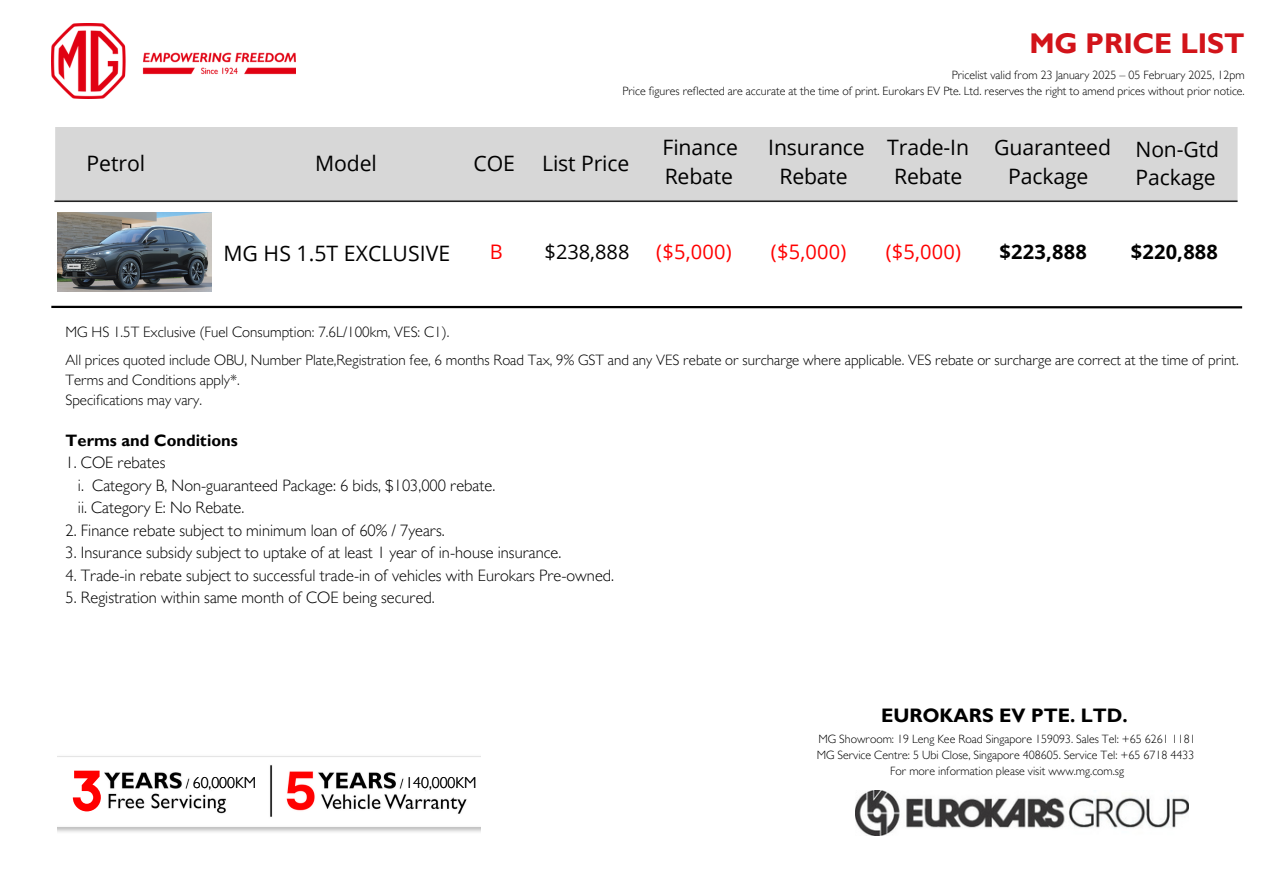
<style>
.page{position:relative;width:1263px;height:894px;background:#fff}
.page>*{position:absolute;margin:0;border:0;box-sizing:border-box;transform-origin:0 0}
.t1{font:700 28.5px "Gill Sans MT Std";color:#d2141a}
.t2{font:21.15px "Open Sans";letter-spacing:-.005em;color:#000}
.t3{font:20.1px "Open Sans";letter-spacing:.01em;color:#f00}
.t4{font:700 20.1px "Open Sans";letter-spacing:.01em;color:#000}
.t5{font:20.1px "Open Sans";color:#000}
.t6{font:700 19.5px "Gill Sans MT Std";color:#000}
.t7{font:300 16.5px/22.5px "Gill Sans MT Std";color:#000}
.t8{font:700 16.5px "Gill Sans MT Std";color:#000}
.t9{font:300 15.75px "Gill Sans MT Std";color:#000}
.t10{font:300 15px/20.2px "Gill Sans MT Std";color:#000}
.t11{font:300 12px "Gill Sans MT Std";color:#000}
</style>
<div class="page">
<img style="left:856px;top:790px;width:333px;height:45px">
<img style="left:51px;top:24px;width:244px;height:74px">
<img style="left:51px;top:128px;width:1192px;height:181px">
<hr style="left:51px;top:306px;width:1191px;height:2px;background:#000">
<img style="left:57px;top:212px;width:154px;height:79px">
<img style="left:57px;top:756px;width:423px;height:76px">
<div style="left:69px;top:768px;width:35px;height:43px;background:#fff"></div>
<svg style="left:73px;top:770px;width:28px;height:41px"></svg>
<div style="left:191px;top:777px;width:67px;height:12px;background:#fff"></div>
<div style="left:406px;top:777px;width:66px;height:12px;background:#fff"></div>
<p class="t1" style="left:1029px;top:33px;width:217px">MG PRICE LIST</p>
<h5 class="t11" style="left:952px;top:70px;width:295px">Pricelist valid from 23 January 2025 – 05 February 2025, 12pm</h5>
<h5 class="t11" style="left:622px;top:86px;width:624px">Price figures reflected are accurate at the time of print. Eurokars EV Pte. Ltd. reserves the right to amend prices without prior notice.</h5>
<p class="t2" style="left:87px;top:148px;width:60px">Petrol</p>
<p class="t2" style="left:315px;top:148px;width:63px">Model</p>
<p class="t2" style="left:474px;top:148px;width:43px">COE</p>
<p class="t2" style="left:542px;top:148px;width:89px">List Price</p>
<p class="t2" style="left:662px;top:133px;width:77px">Finance</p>
<h3 class="t2" style="left:665px;top:162px;width:70px">Rebate</h3>
<h3 class="t2" style="left:768px;top:133px;width:98px">Insurance</h3>
<h1 class="t2" style="left:779px;top:162px;width:70px">Rebate</h1>
<h3 class="t2" style="left:887px;top:133px;width:83px">Trade-In</h3>
<h3 class="t2" style="left:894px;top:162px;width:70px">Rebate</h3>
<h3 class="t2" style="left:994px;top:133px;width:118px">Guaranteed</h3>
<h3 class="t2" style="left:1008px;top:162px;width:82px">Package</h3>
<h3 class="t2" style="left:1135px;top:134px;width:85px">Non-Gtd</h3>
<h3 class="t2" style="left:1135px;top:163px;width:82px">Package</h3>
<h3 class="t2" style="left:223px;top:238px;width:228px">MG HS 1.5T EXCLUSIVE</h3>
<h3 class="t3" style="left:656px;top:237px;width:77px">($5,000)</h3>
<h3 class="t3" style="left:771px;top:237px;width:77px">($5,000)</h3>
<p class="t3" style="left:886px;top:237px;width:77px">($5,000)</p>
<h1 class="t4" style="left:1000px;top:237px;width:89px">$223,888</h1>
<p class="t4" style="left:1131px;top:237px;width:89px">$220,888</p>
<h3 class="t3" style="left:490px;top:237px;width:14px">B</h3>
<h3 class="t5" style="left:545px;top:237px;width:86px">$238,888</h3>
<h3 class="t10" style="left:66px;top:324px;width:385px">MG HS 1.5T Exclusive (Fuel Consumption: 7.6L/100km, VES: C1).</h3>
<h5 class="t10" style="left:66px;top:352px;width:1175px">All prices quoted include OBU, Number Plate,Registration fee, 6 months Road Tax, 9% GST and any VES rebate or surcharge where applicable. VES rebate or surcharge are correct at the time of print.<br>Terms and Conditions apply*.<br>Specifications may vary.</h5>
<h3 class="t8" style="left:66px;top:434px;width:174px">Terms and Conditions</h3>
<h3 class="t7" style="left:78px;top:453px;width:419px;text-indent:-12px">1. COE rebates<br>i. Category B, Non-guaranteed Package: 6 bids, $103,000 rebate. ii. Category E: No Rebate.</h3>
<h3 class="t7" style="left:66px;top:521px;width:381px">2. Finance rebate subject to minimum loan of 60% / 7years.</h3>
<h3 class="t7" style="left:66px;top:543px;width:497px">3. Insurance subsidy subject to uptake of at least 1 year of in-house insurance.</h3>
<h3 class="t7" style="left:66px;top:566px;width:550px">4. Trade-in rebate subject to successful trade-in of vehicles with Eurokars Pre-owned.</h3>
<h3 class="t7" style="left:66px;top:588px;width:371px">5. Registration within same month of COE being secured.</h3>
<h3 class="t9" style="left:193px;top:777px;width:65px">60,000KM</h3>
<h3 class="t9" style="left:405px;top:777px;width:73px">140,000KM</h3>
<h3 class="t6" style="left:881px;top:708px;width:248px">EUROKARS EV PTE. LTD.</h3>
<h3 class="t11" style="left:818px;top:735px;width:379px">MG Showroom: 19 Leng Kee Road Singapore 159093. Sales Tel: +65 6261 1181</h3>
<h2 class="t11" style="left:817px;top:751px;width:379px">MG Service Centre: 5 Ubi Close, Singapore 408605. Service Tel: +65 6718 4433</h2>
<h2 class="t11" style="left:890px;top:767px;width:236px">For more information please visit www.mg.com.sg</h2>
</div>
